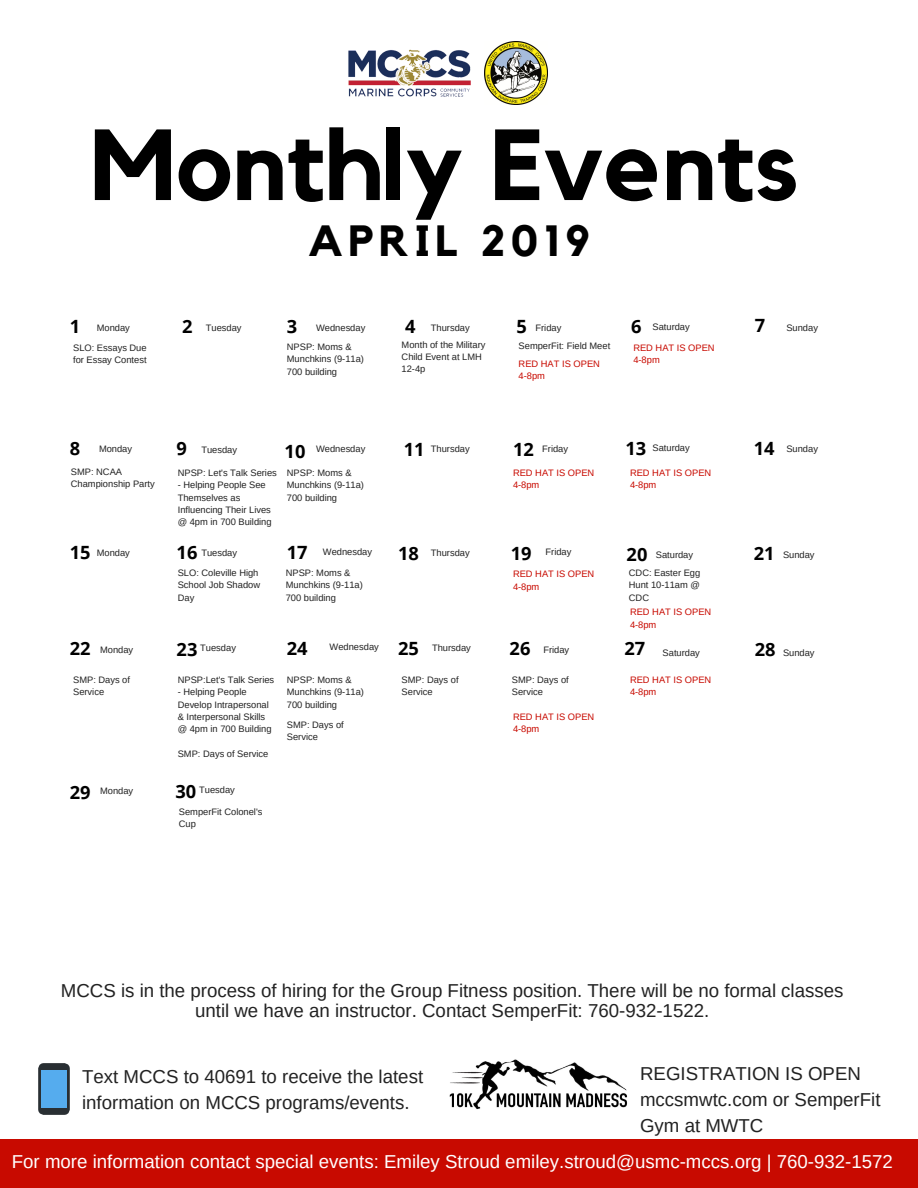
<style>
.page{position:relative;width:918px;height:1188px;background:#fff}
.page>*{position:absolute;margin:0;border:0;box-sizing:border-box;transform-origin:0 0}
.t1{font:700 99.6px "Kollektif";color:#000}
.t2{font:700 43.65px "Kollektif";letter-spacing:.13em;color:#000}
.t3{font:18.75px/25.8px "Arimo";color:#222}
.t4{font:18.75px "Arimo";color:#fff}
.t5{font:700 18.3px "Open Sans";color:#000}
.t6{font:9.3px/12.3px "Arimo";color:#222}
.t7{font:9.3px/12.3px "Arimo";color:#c80a00}
.s1{font-family:"Open Sans";font-weight:700;font-size:18.3px;color:#000}
</style>
<div class="page">
<img style="left:348px;top:49px;width:137px;height:48px">
<div style="left:0;top:1140px;width:918px;height:48px;background:#c80a00"></div>
<img style="left:485px;top:42px;width:63px;height:63px">
<div style="left:38px;top:1063px;width:32px;height:52px;background:#292f33;border-radius:6px"></div>
<div style="left:41px;top:1070px;width:26px;height:38px;background:#55acee"></div>
<img style="left:449px;top:1059px;width:178px;height:51px">
<h1 class="t1" style="left:90px;top:119px;width:710px">Monthly Events</h1>
<h2 class="t2" style="left:308px;top:221px;width:283px">APRIL 2019</h2>
<h3 class="t5" style="left:70px;top:313px;width:12px">1</h3>
<h3 class="t5" style="left:182px;top:313px;width:12px">2</h3>
<h3 class="t5" style="left:287px;top:313px;width:12px">3</h3>
<h3 class="t5" style="left:405px;top:313px;width:12px">4</h3>
<h3 class="t5" style="left:516px;top:313px;width:12px">5</h3>
<h3 class="t5" style="left:631px;top:313px;width:12px">6</h3>
<h3 class="t5" style="left:755px;top:312px;width:12px">7</h3>
<p class="t6" style="left:652px;top:320px;width:39px">Saturday</p>
<p class="t6" style="left:97px;top:321px;width:35px">Monday</p>
<p class="t6" style="left:206px;top:321px;width:37px">Tuesday</p>
<p class="t6" style="left:316px;top:321px;width:51px">Wednesday</p>
<p class="t6" style="left:431px;top:321px;width:40px">Thursday</p>
<p class="t6" style="left:536px;top:321px;width:27px">Friday</p>
<p class="t6" style="left:73px;top:342px;width:75px">SLO: Essays Due for Essay Contest</p>
<p class="t6" style="left:287px;top:340px;width:79px">NPSP: Moms &amp;<br>Munchkins (9-11a)<br>700 building</p>
<p class="t6" style="left:402px;top:338px;width:85px">Month of the Military<br>Child Event at LMH<br>12-4p</p>
<p class="t6" style="left:519px;top:339px;width:93px">SemperFit: Field Meet</p>
<p class="t7" style="left:519px;top:357px;width:83px">RED HAT IS OPEN<br>4-8pm</p>
<p class="t7" style="left:633px;top:342px;width:83px">RED HAT IS OPEN<br>4-8pm</p>
<p class="t6" style="left:786px;top:321px;width:33px">Sunday</p>
<h3 class="t5" style="left:70px;top:435px;width:12px">8</h3>
<h3 class="t5" style="left:177px;top:435px;width:12px">9</h3>
<h3 class="t5" style="left:285px;top:438px;width:22px">10</h3>
<h3 class="t5" style="left:404px;top:436px;width:22px">11</h3>
<p class="t6" style="left:99px;top:443px;width:35px">Monday</p>
<p class="t6" style="left:316px;top:443px;width:51px">Wednesday</p>
<p class="t6" style="left:431px;top:443px;width:40px">Thursday</p>
<p class="t6" style="left:201px;top:444px;width:37px">Tuesday</p>
<h3 class="t5" style="left:513px;top:436px;width:22px">12</h3>
<h3 class="t5" style="left:626px;top:435px;width:22px">13</h3>
<h3 class="t5" style="left:754px;top:435px;width:22px">14</h3>
<p class="t6" style="left:652px;top:442px;width:39px">Saturday</p>
<p class="t6" style="left:542px;top:443px;width:27px">Friday</p>
<p class="t6" style="left:786px;top:443px;width:33px">Sunday</p>
<p class="t6" style="left:71px;top:465px;width:85px">SMP: NCAA<br>Championship Party</p>
<p class="t6" style="left:178px;top:466px;width:101px">NPSP: Let's Talk Series</p>
<p class="t6" style="left:178px;top:479px;width:95px">- Helping People See<br>Themselves as<br>Influencing Their Lives @ 4pm in 700 Building</p>
<p class="t6" style="left:287px;top:466px;width:79px">NPSP: Moms &amp;<br>Munchkins (9-11a)<br>700 building</p>
<p class="t7" style="left:513px;top:466px;width:83px">RED HAT IS OPEN<br>4-8pm</p>
<p class="t7" style="left:630px;top:466px;width:83px">RED HAT IS OPEN<br>4-8pm</p>
<h3 class="t5" style="left:70px;top:540px;width:22px">15</h3>
<h3 class="t5" style="left:177px;top:540px;width:22px">16</h3>
<h3 class="t5" style="left:287px;top:540px;width:22px">17</h3>
<p class="t6" style="left:97px;top:546px;width:35px">Monday</p>
<p class="t6" style="left:201px;top:546px;width:37px">Tuesday</p>
<p class="t6" style="left:323px;top:545px;width:51px">Wednesday</p>
<p class="t6" style="left:398px;top:546px;width:73px"><span class="s1">18</span> Thursday</p>
<p class="t6" style="left:511px;top:545px;width:62px"><span class="s1">19</span> Friday</p>
<h3 class="t5" style="left:627px;top:542px;width:22px">20</h3>
<h3 class="t5" style="left:754px;top:541px;width:22px">21</h3>
<p class="t6" style="left:656px;top:549px;width:39px">Saturday</p>
<p class="t6" style="left:783px;top:549px;width:33px">Sunday</p>
<p class="t6" style="left:70px;top:643px;width:65px"><span class="s1">22</span> Monday</p>
<p class="t6" style="left:73px;top:673px;width:58px">SMP: Days of<br>Service</p>
<p class="t6" style="left:178px;top:567px;width:84px">SLO: Coleville High<br>School Job Shadow<br>Day</p>
<p class="t6" style="left:286px;top:567px;width:79px">NPSP: Moms &amp;<br>Munchkins (9-11a)<br>700 building</p>
<p class="t7" style="left:513px;top:568px;width:83px">RED HAT IS OPEN<br>4-8pm</p>
<p class="t6" style="left:629px;top:567px;width:73px;text-align:justify">CDC: Easter Egg Hunt 10-11am @ CDC</p>
<p class="t7" style="left:630px;top:606px;width:83px">RED HAT IS OPEN<br>4-8pm</p>
<p class="t6" style="left:177px;top:642px;width:61px"><span class="s1">23</span> Tuesday</p>
<p class="t6" style="left:287px;top:641px;width:185px"><span class="s1">24</span> Wednesday <span class="s1">25</span> Thursday</p>
<p class="t6" style="left:510px;top:643px;width:61px"><span class="s1">26</span> Friday</p>
<p class="t6" style="left:624px;top:646px;width:77px"><span class="s1">27</span> Saturday</p>
<p class="t6" style="left:755px;top:646px;width:61px"><span class="s1">28</span> Sunday</p>
<p class="t6" style="left:178px;top:673px;width:98px">NPSP:Let's Talk Series</p>
<p class="t6" style="left:178px;top:686px;width:95px">- Helping People<br>Develop Intrapersonal &amp; Interpersonal Skills @ 4pm in 700 Building</p>
<p class="t6" style="left:178px;top:748px;width:92px">SMP: Days of Service</p>
<p class="t6" style="left:287px;top:673px;width:79px">NPSP: Moms &amp;<br>Munchkins (9-11a)<br>700 building</p>
<p class="t6" style="left:287px;top:718px;width:58px">SMP: Days of<br>Service</p>
<p class="t6" style="left:402px;top:673px;width:58px">SMP: Days of<br>Service</p>
<p class="t6" style="left:512px;top:673px;width:58px">SMP: Days of<br>Service</p>
<p class="t7" style="left:513px;top:711px;width:83px">RED HAT IS OPEN<br>4-8pm</p>
<p class="t7" style="left:630px;top:673px;width:83px">RED HAT IS OPEN<br>4-8pm</p>
<p class="t6" style="left:70px;top:785px;width:65px"><span class="s1">29</span> Monday</p>
<p class="t6" style="left:176px;top:784px;width:61px"><span class="s1">30</span> Tuesday</p>
<p class="t6" style="left:179px;top:805px;width:85px">SemperFit Colonel's<br>Cup</p>
<h3 class="t3" style="left:61px;top:981px;width:784px;line-height:19.2px;text-align:center">MCCS is in the process of hiring for the Group Fitness position. There will be no formal classes until we have an instructor. Contact SemperFit: 760-932-1522.</h3>
<h3 class="t3" style="left:82px;top:1064px;width:343px">Text MCCS to 40691 to receive the latest information on MCCS programs/events.</h3>
<h3 class="t3" style="left:640px;top:1061px;width:242px">REGISTRATION IS OPEN mccsmwtc.com or SemperFit<br>Gym at MWTC</h3>
<h3 class="t4" style="left:12px;top:1151px;width:883px">For more information contact special events: Emiley Stroud emiley.stroud@usmc-mccs.org | 760-932-1572</h3>
</div>
